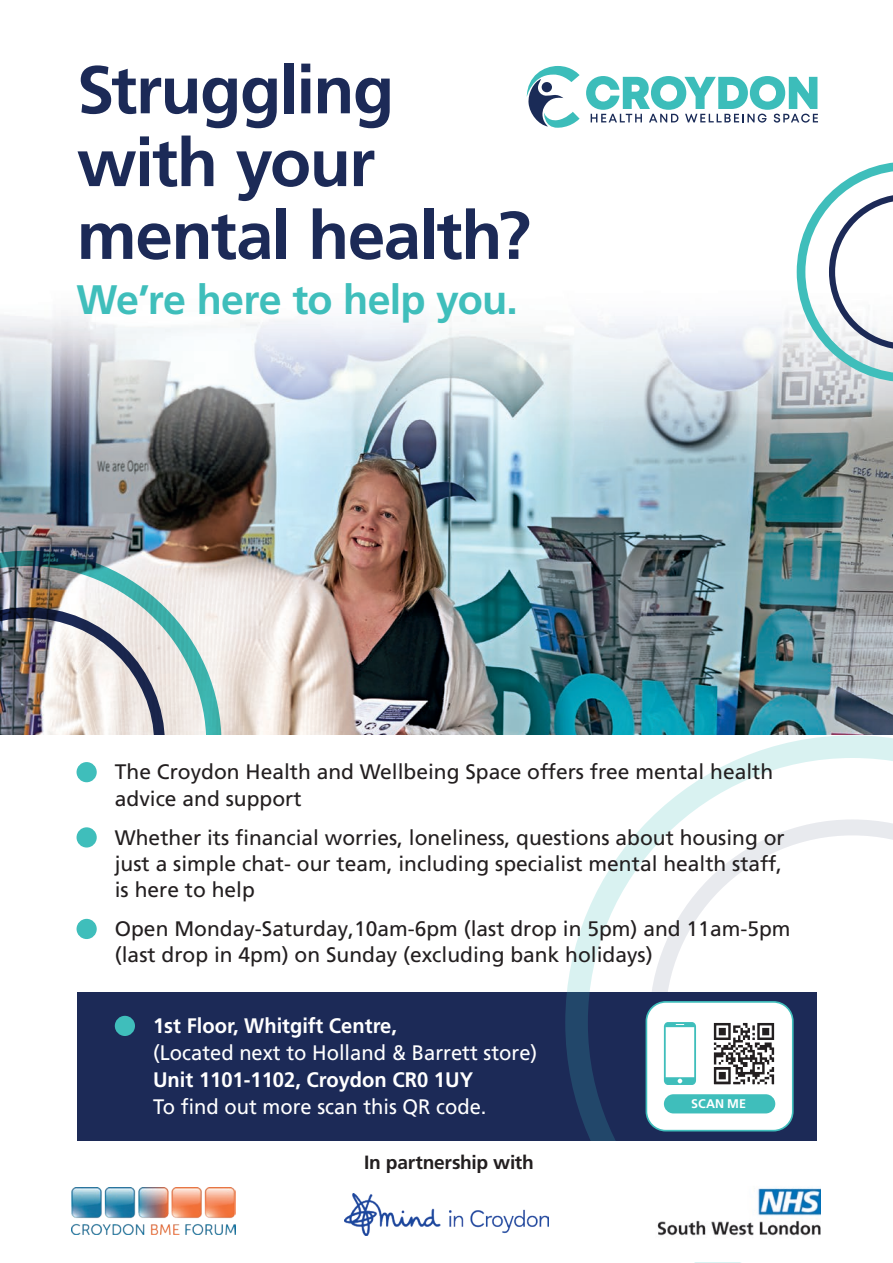
<style>
.page{position:relative;width:893px;height:1263px;background:#fff}
.page>*{position:absolute;margin:0;border:0;box-sizing:border-box;transform-origin:0 0}
.t1{font:700 67.35px/72.8px "Frutiger LT Pro";letter-spacing:-.025em;color:#1c2a57}
.t2{font:700 41.25px "Frutiger LT Pro";letter-spacing:-.015em;color:#3fbebb}
.t3{font:21px/26.2px "Frutiger LT Pro";color:#231f20}
.t4{font:21px "Frutiger LT Pro";color:#fff;scale:.96 1}
.t5{font:700 21px "Frutiger LT Pro";color:#fff;scale:.96 1}
.t6{font:700 19.2px "Frutiger LT Pro";letter-spacing:-.015em;color:#231f20}
.t7{font:700 12.6px "Frutiger LT Pro";color:#fff}
</style>
<div class="page">
<img style="left:0;top:94px;width:893px;height:641px">
<img style="left:0;top:551px;width:222px;height:184px">
<svg style="left:797px;top:162px;width:96px;height:220px"></svg>
<div style="left:77px;top:992px;width:739px;height:194px;background:#1c2a57"></div>
<svg style="left:565px;top:735px;width:328px;height:528px"></svg>
<div style="left:115px;top:1016px;width:20px;height:20px;background:#3fbebb;border-radius:50%"></div>
<div style="left:77px;top:762px;width:20px;height:20px;background:#3fbebb;border-radius:50%"></div>
<div style="left:77px;top:827px;width:20px;height:20px;background:#3fbebb;border-radius:50%"></div>
<div style="left:77px;top:919px;width:20px;height:20px;background:#3fbebb;border-radius:50%"></div>
<div style="left:646px;top:1002px;width:147px;height:129px;background:#fff;border-radius:19px"></div>
<div style="left:646px;top:1001px;width:148px;height:130px;border:2px solid #3fbebb;border-radius:19px"></div>
<div style="left:664px;top:1094px;width:111px;height:19px;background:#3fbebb;border-radius:10px"></div>
<svg style="left:664px;top:1022px;width:32px;height:63px"></svg>
<img style="left:713px;top:1023px;width:62px;height:62px">
<svg style="left:527px;top:66px;width:53px;height:62px"></svg>
<div style="left:542px;top:82px;width:10px;height:10px;background:#1a2b57;border-radius:50%"></div>
<svg style="left:586px;top:76px;width:232px;height:47px"></svg>
<div style="left:0;top:1141px;width:893px;height:120px;background:#fff"></div>
<img style="left:71px;top:1187px;width:164px;height:47px">
<img style="left:657px;top:1187px;width:164px;height:49px">
<img style="left:345px;top:1194px;width:203px;height:41px">
<h1 class="t1" style="left:77px;top:54px;width:456px">Struggling with your mental health?</h1>
<h2 class="t2" style="left:77px;top:275px;width:443px">We’re here to help you.</h2>
<p class="t3" style="left:115px;top:759px;width:660px">The Croydon Health and Wellbeing Space offers free mental health advice and support</p>
<p class="t3" style="left:115px;top:824px;width:671px">Whether its financial worries, loneliness, questions about housing or just a simple chat- our team, including specialist mental health staff, is here to help</p>
<p class="t3" style="left:115px;top:916px;width:677px">Open Monday-Saturday,10am-6pm (last drop in 5pm) and 11am-5pm (last drop in 4pm) on Sunday (excluding bank holidays)</p>
<p class="t5" style="left:153px;top:1013px;width:256px">1st Floor, Whitgift Centre,</p>
<p class="t4" style="left:153px;top:1040px;width:402px">(Located next to Holland &amp; Barrett store)</p>
<p class="t5" style="left:153px;top:1067px;width:335px">Unit 1101-1102, Croydon CR0 1UY</p>
<p class="t4" style="left:153px;top:1094px;width:349px">To find out more scan this QR code.</p>
<p class="t6" style="left:364px;top:1151px;width:171px">In partnership with</p>
<p class="t7" style="left:691px;top:1096px;width:56px">SCAN ME</p>
</div>
